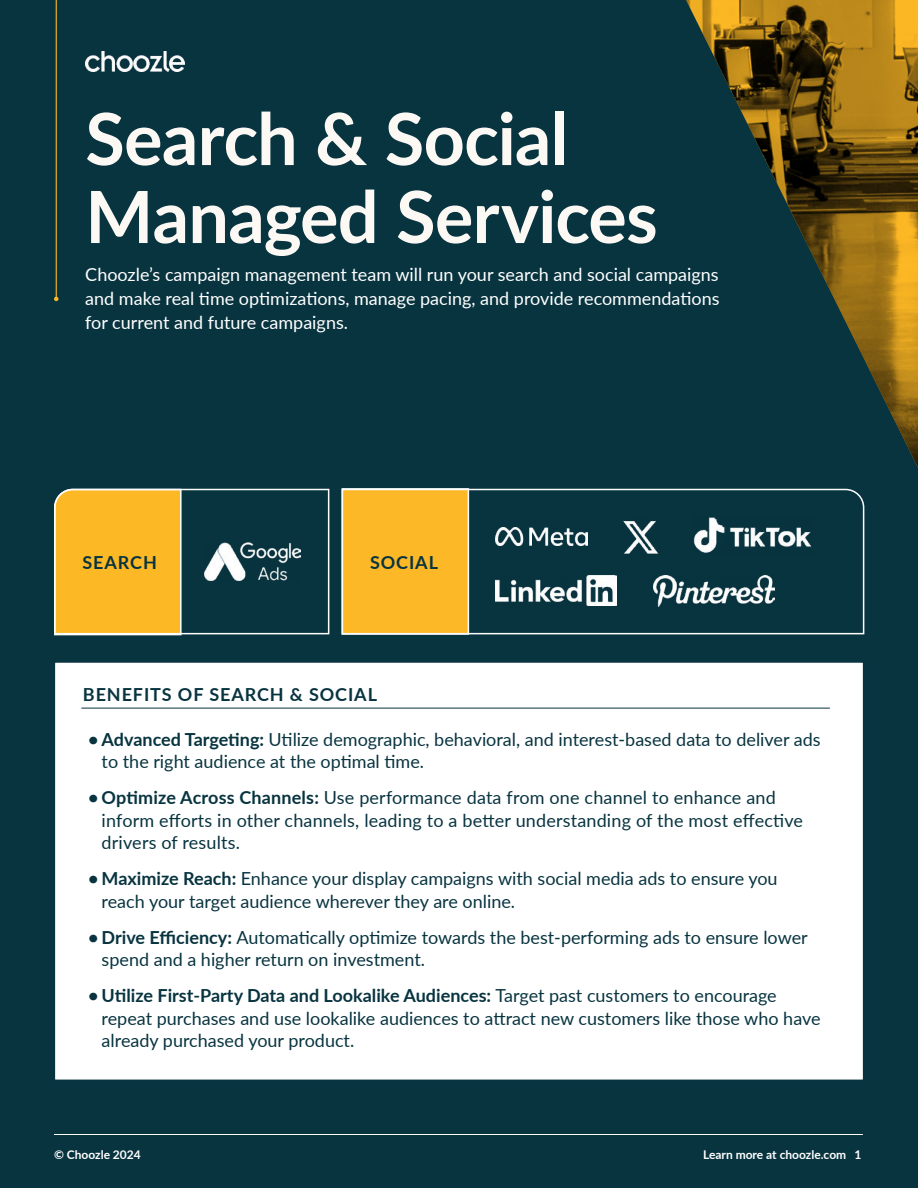
<style>
.page{position:relative;width:918px;height:1188px;background:#083440}
.page>*{position:absolute;margin:0;border:0;box-sizing:border-box;transform-origin:0 0}
.t1{font:700 72px/78px "Lato";letter-spacing:-.01em;color:#fcf9f5}
.t2{font:18px/22.5px "Lato";color:#083440}
.t3{font:18px/24px "Lato";color:#fff;text-align:justify}
.t4{font:700 18px "Lato";letter-spacing:.05em;color:#083440}
.t5{font:700 12px "Lato";color:#fff}
.s1{font-weight:700}
</style>
<div class="page">
<hr style="left:54px;top:1134px;width:809px;height:1px;background:#fff">
<img style="left:85px;top:52px;width:100px;height:19px">
<hr style="left:56px;top:0;width:1px;height:299px;background:#fdb825">
<svg style="left:54px;top:297px;width:4px;height:4px"></svg>
<img style="left:686px;top:0;width:232px;height:468px">
<svg style="left:54px;top:488px;width:276px;height:148px"></svg>
<svg style="left:341px;top:488px;width:524px;height:147px"></svg>
<div style="left:54px;top:661px;width:810px;height:420px;background:#fff;border:2px solid #083340"></div>
<hr style="left:81px;top:708px;width:749px;height:1px;background:#083440">
<img style="left:204px;top:542px;width:97px;height:39px">
<img style="left:496px;top:527px;width:92px;height:19px">
<img style="left:621px;top:517px;width:39px;height:39px">
<img style="left:692px;top:516px;width:121px;height:38px">
<img style="left:496px;top:575px;width:121px;height:31px">
<img style="left:654px;top:575px;width:121px;height:31px">
<h1 class="t1" style="left:85px;top:97px;width:574px">Search &amp; Social<br>Managed Services</h1>
<p class="t3" style="left:85px;top:262px;width:636px">Choozle’s campaign management team will run your search and social campaigns and make real time optimizations, manage pacing, and provide recommendations for current and future campaigns.</p>
<p class="t4" style="left:83px;top:549px;width:76px">SEARCH</p>
<p class="t4" style="left:370px;top:549px;width:69px">SOCIAL</p>
<p class="t4" style="left:83px;top:681px;width:296px">BENEFITS OF SEARCH &amp; SOCIAL</p>
<p class="t2" style="left:102px;top:727px;width:721px;text-indent:-14px"><span class="s1">• Advanced Targeting:</span> Utilize demographic, behavioral, and interest-based data to deliver ads to the right audience at the optimal time.</p>
<p class="t2" style="left:102px;top:786px;width:703px;text-indent:-14px"><span class="s1">• Optimize Across Channels:</span> Use performance data from one channel to enhance and inform efforts in other channels, leading to a better understanding of the most effective drivers of results.</p>
<p class="t2" style="left:102px;top:867px;width:678px;text-indent:-14px"><span class="s1">• Maximize Reach:</span> Enhance your display campaigns with social media ads to ensure you reach your target audience wherever they are online.</p>
<p class="t2" style="left:102px;top:925px;width:708px;text-indent:-14px"><span class="s1">• Drive Efficiency:</span> Automatically optimize towards the best-performing ads to ensure lower spend and a higher return on investment.</p>
<p class="t2" style="left:102px;top:984px;width:721px;text-indent:-13px"><span class="s1">• Utilize First-Party Data and Lookalike Audiences:</span> Target past customers to encourage repeat purchases and use lookalike audiences to attract new customers like those who have already purchased your product.</p>
<p class="t5" style="left:54px;top:1146px;width:88px">© Choozle 2024</p>
<p class="t5" style="left:703px;top:1146px;width:160px">Learn more at choozle.com 1</p>
</div>
